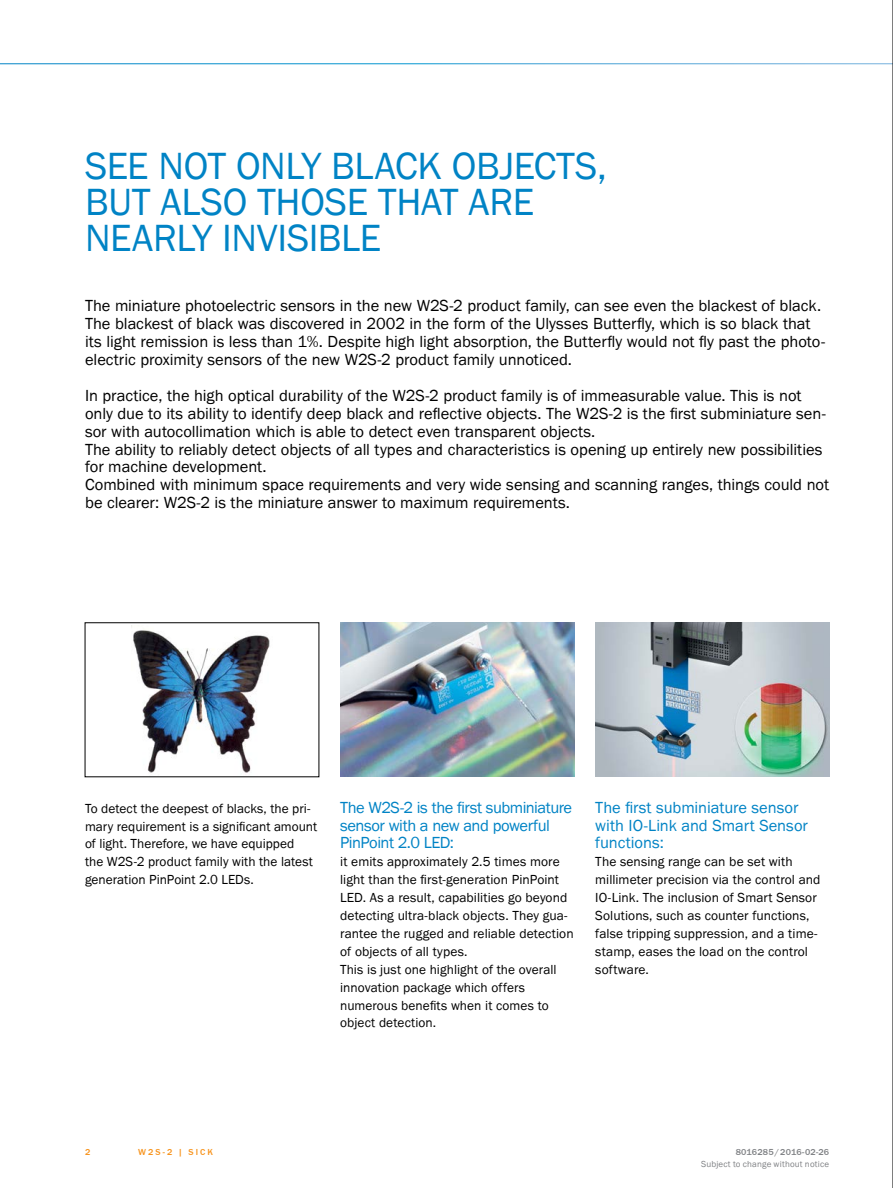
<style>
.page{position:relative;width:893px;height:1188px;background:#fff}
.page>*{position:absolute;margin:0;border:0;box-sizing:border-box;transform-origin:0 0}
.t1{font:39px/36px "SICK Franklin";letter-spacing:-.01em;color:#0083c5}
.t2{font:16.5px/17.9px "SICK Franklin";letter-spacing:-.005em;color:#000}
.t3{font:16.5px/17.9px "SICK Franklin";letter-spacing:-.03em;color:#0083c5}
.t4{font:16.5px/17.9px "SICK Franklin";letter-spacing:-.01em;color:#0083c5}
.t5{font:13.5px/17.9px "SICK Franklin";letter-spacing:.005em;color:#000}
.t6{font:9px "SICK Franklin";letter-spacing:.02em;color:#808285}
.t7{font:500 9px "SICK Franklin";letter-spacing:.02em;color:#808285}
.t8{font:500 9px "SICK Franklin";letter-spacing:.225em;color:#f7941e}
</style>
<div class="page">
<hr style="left:892px;top:0;width:1px;height:1188px;background:#000">
<img style="left:340px;top:623px;width:234px;height:154px">
<img style="left:131px;top:626px;width:139px;height:147px">
<img style="left:595px;top:623px;width:234px;height:154px">
<h1 class="t1" style="left:85px;top:149px;width:523px">SEE NOT ONLY BLACK OBJECTS,<br>BUT ALSO THOSE THAT ARE<br>NEARLY INVISIBLE</h1>
<p class="t2" style="left:85px;top:297px;width:742px">The miniature photoelectric sensors in the new W2S-2 product family, can see even the blackest of black.<br>The blackest of black was discovered in 2002 in the form of the Ulysses Butterfly, which is so black that its light remission is less than 1%. Despite high light absorption, the Butterfly would not fly past the photo&shy;electric proximity sensors of the new W2S-2 product family unnoticed.</p>
<p class="t2" style="left:85px;top:387px;width:746px">In practice, the high optical durability of the W2S-2 product family is of immeasurable value. This is not only due to its ability to identify deep black and reflective objects. The W2S-2 is the first subminiature sen&shy;sor with autocollimation which is able to detect even transparent objects.<br>The ability to reliably detect objects of all types and characteristics is opening up entirely new possibilities for machine development.<br>Combined with minimum space requirements and very wide sensing and scanning ranges, things could not be clearer: W2S-2 is the miniature answer to maximum requirements.</p>
<p class="t5" style="left:85px;top:799px;width:234px">To detect the deepest of blacks, the pri&shy;mary requirement is a significant amount of light. Therefore, we have equipped<br>the W2S-2 product family with the latest generation PinPoint 2.0 LEDs.</p>
<p class="t4" style="left:595px;top:798px;width:214px">The first subminiature sensor with IO-Link and Smart Sensor functions:</p>
<p class="t3" style="left:340px;top:798px;width:233px">The W2S-2 is the first subminiature sensor with a new and powerful<br>PinPoint 2.0 LED:</p>
<p class="t5" style="left:340px;top:853px;width:235px">it emits approximately 2.5 times more light than the first-generation PinPoint LED. As a result, capabilities go beyond detecting ultra-black objects. They gua&shy;rantee the rugged and reliable detection of objects of all types.<br>This is just one highlight of the overall innovation package which offers numerous benefits when it comes to object detection.</p>
<p class="t5" style="left:595px;top:853px;width:227px">The sensing range can be set with millimeter precision via the control and IO-Link. The inclusion of Smart Sensor Solutions, such as counter functions, false tripping suppression, and a time&shy;stamp, eases the load on the control software.</p>
<p class="t8" style="left:85px;top:1146px;width:7px">2</p>
<p class="t8" style="left:138px;top:1146px;width:76px">W2S-2 | SICK</p>
<p class="t7" style="left:736px;top:1146px;width:95px">8016285/2016-02-26</p>
<p class="t6" style="left:701px;top:1159px;width:130px">Subject to change without notice</p>
</div>
